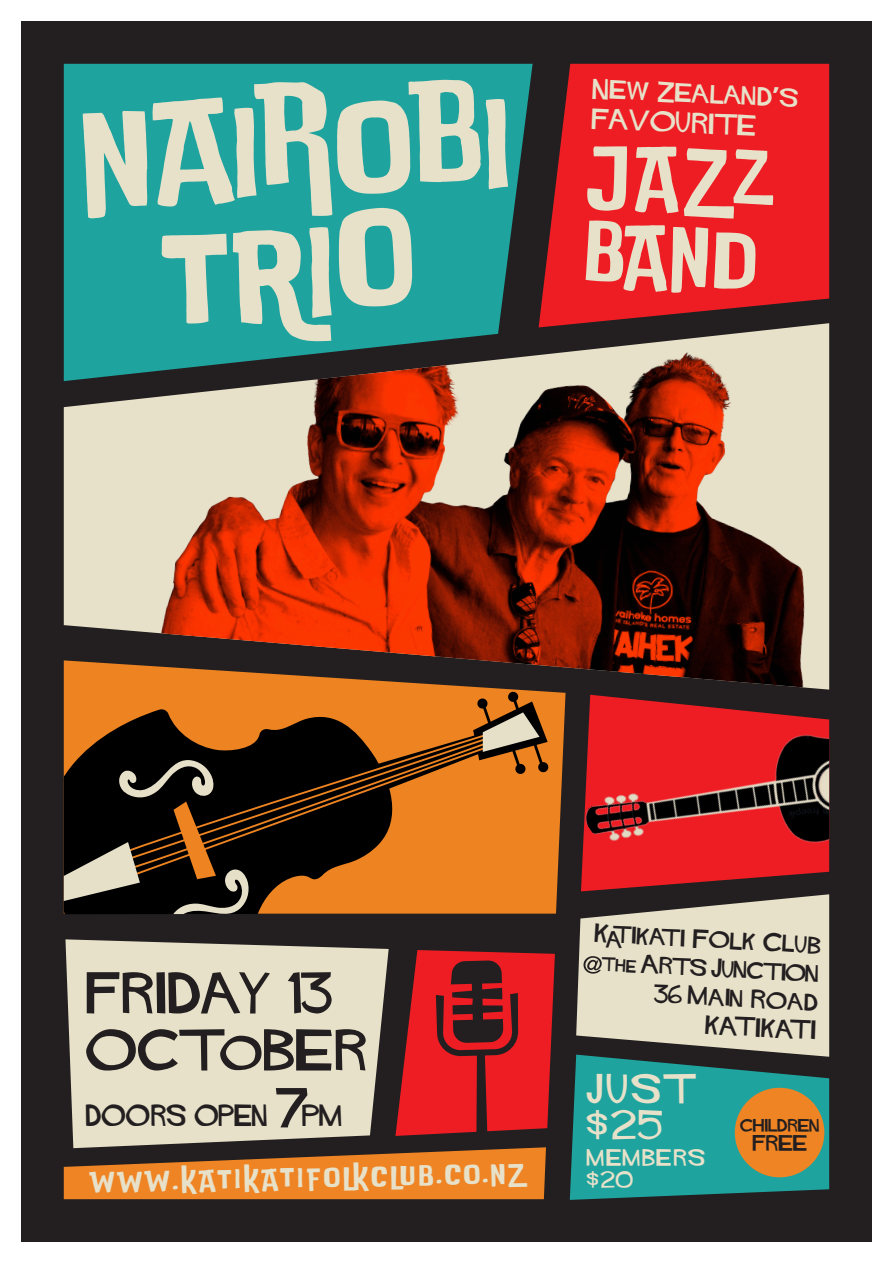
<style>
.page{position:relative;width:893px;height:1263px;background:#fff}
.page>*{position:absolute;margin:0;border:0;box-sizing:border-box;transform-origin:0 0}
.t1{font:142.8px "Double Bass Trial";color:#e7e1c9}
.t2{font:142.05px "Double Bass Trial";color:#e7e1c9}
.t3{font:88.8px/79.1px "Double Bass Trial";color:#e7e1c9;scale:.9 1}
.t4{font:63px/57px "Hitchcock";color:#231f20}
.t5{font:45px/36px "Hitchcock";letter-spacing:.05em;color:#e7e1c9}
.t6{font:33px "Hitchcock";color:#231f20;scale:.9 1}
.t7{font:31.35px/30.2px "Hitchcock";color:#e7e1c9}
.t8{font:30px "Double Bass Trial";color:#e7e1c9}
.t9{font:28.5px/28.5px "Hitchcock";color:#231f20;text-align:center}
.t10{font:25.5px/22.5px "Hitchcock";letter-spacing:.05em;color:#e7e1c9}
.t11{font:24px "Hitchcock";color:#231f20}
.t12{font:19.35px "Hitchcock";letter-spacing:-.01em;color:#231f20}
.s1{font-family:"Double Bass Trial"}
.s2{font-size:70.5px}
.s3{font-size:52.5px}
.s4{font-size:60px}
.s5{font-size:21px}
</style>
<div class="page">
<div style="left:21px;top:21px;width:851px;height:1221px;background:#231f20"></div>
<div style="left:64px;top:64px;width:469px;height:259px;background:#1ea39e"></div>
<svg style="left:64px;top:690px;width:502px;height:224px;background:#dc7b20"></svg>
<svg style="left:64px;top:708px;width:338px;height:206px;background:#c26c1b"></svg>
<svg style="left:250px;top:871px;width:238px;height:17px;background:#cf731c"></svg>
<svg style="left:94px;top:736px;width:398px;height:135px"></svg>
<svg style="left:97px;top:742px;width:390px;height:138px;background:#60350d"></svg>
<svg style="left:64px;top:759px;width:186px;height:155px;background:#362d22"></svg>
<svg style="left:290px;top:691px;width:259px;height:132px;background:#9d5a1c"></svg>
<img style="left:64px;top:329px;width:765px;height:361px">
<svg style="left:581px;top:695px;width:146px;height:196px"></svg>
<img style="left:584px;top:709px;width:245px;height:178px">
<svg style="left:65px;top:939px;width:324px;height:11px"></svg>
<svg style="left:539px;top:64px;width:290px;height:263px;background:#d81d22"></svg>
<svg style="left:64px;top:950px;width:491px;height:250px"></svg>
<svg style="left:570px;top:894px;width:259px;height:306px"></svg>
<div style="left:735px;top:1088px;width:89px;height:89px;background:#ef8424;border-radius:50%"></div>
<p class="t2" style="left:76px;top:51px;width:475px;rotate:-2deg">NAIrobi</p>
<p class="t1" style="left:156px;top:173px;width:259px;rotate:-2deg">TRIo</p>
<p class="t7" style="left:594px;top:71px;width:207px;rotate:3deg">New Zealand<span class="s1">’</span>s<br>FAVOURITE</p>
<p class="t3" style="left:587px;top:132px;width:204px;rotate:2deg">JAZ<span class="s2">Z<br></span>BAND</p>
<p class="t4" style="left:86px;top:961px;width:284px">FRIDAY 13<br>OCT<span class="s3">O</span>BER</p>
<p class="t6" style="left:86px;top:1099px;width:287px">DOORS OPEN <span class="s4">7</span>PM</p>
<p class="t8" style="left:90px;top:1159px;width:436px;rotate:-1deg">WWW.KATIKATIFOLKCLUB.CO.NZ</p>
<p class="t9" style="left:595px;top:917px;width:228px;rotate:3deg">Katikati Folk Club<br><span class="s5">The</span> Arts Junction</p>
<p class="t9" style="left:655px;top:978px;width:165px;rotate:3deg">36 Main Road</p>
<p class="t9" style="left:706px;top:1009px;width:113px;rotate:3deg">KATIKATI</p>
<p class="t5" style="left:587px;top:1069px;width:111px">JUST $25</p>
<p class="t10" style="left:587px;top:1145px;width:120px">MEMBERS $20</p>
<p class="t12" style="left:740px;top:1115px;width:81px">CHILDREN</p>
<p class="t11" style="left:753px;top:1131px;width:56px">FREE</p>
</div>
